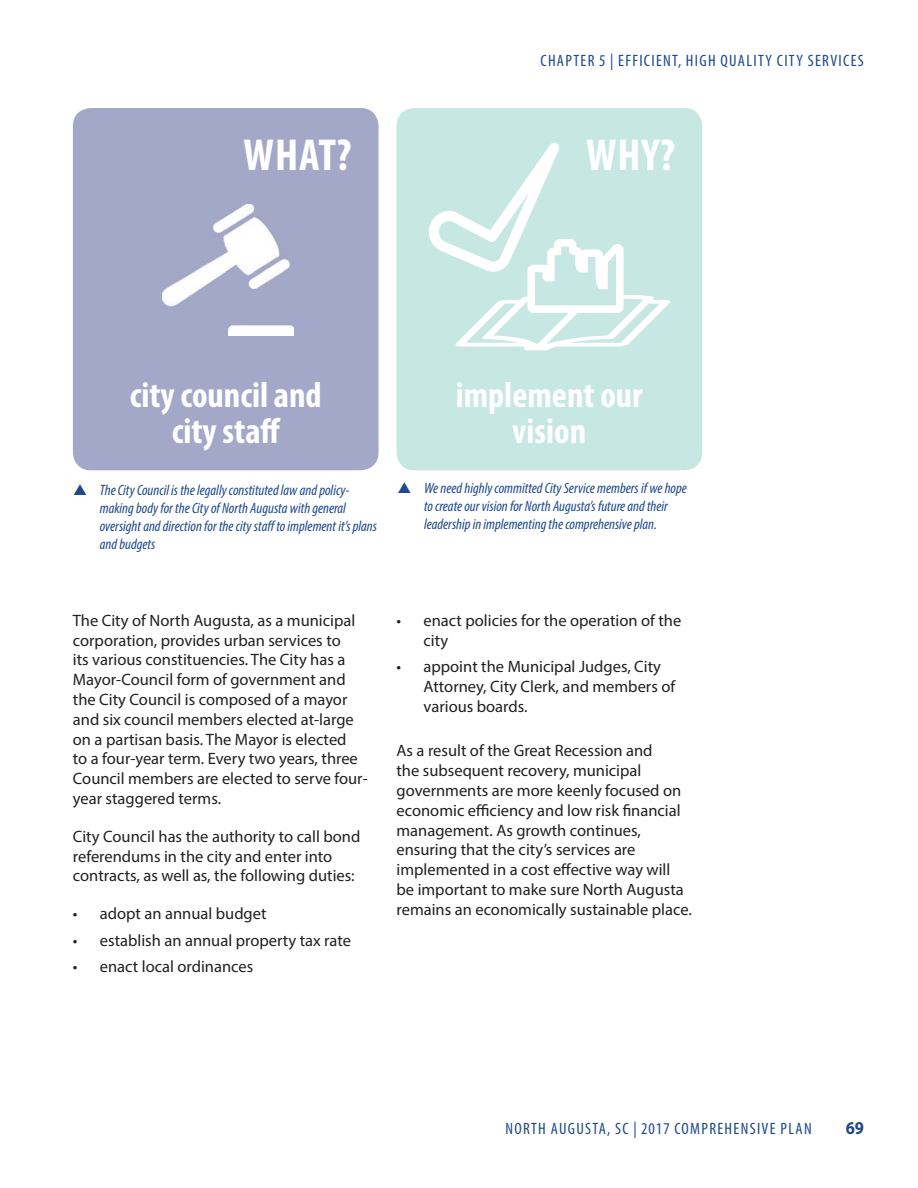
<style>
.page{position:relative;width:918px;height:1188px;background:#fff}
.page>*{position:absolute;margin:0;border:0;box-sizing:border-box;transform-origin:0 0}
.t1{font:700 condensed 45px "Myriad Pro";letter-spacing:.02em;color:#fff}
.t2{font:700 condensed 36px/36px "Myriad Pro";color:#fff;text-align:center}
.t3{font:700 18.15px "Myriad Pro";color:#1e498a;scale:.91 1}
.t4{font:16.5px/19.8px "Myriad Pro";color:#231f20}
.t5{font:condensed 16.5px "Myriad Pro";letter-spacing:.08em;color:#1e498a}
.t6{font:italic condensed 15px/18px "Myriad Pro";color:#1e498a}
</style>
<div class="page">
<div style="left:397px;top:108px;width:305px;height:362px;background:#c6e7e2;border-radius:18px"></div>
<div style="left:73px;top:108px;width:306px;height:362px;background:#a4a8c8;border-radius:18px"></div>
<img style="left:162px;top:204px;width:132px;height:131px">
<svg style="left:429px;top:142px;width:241px;height:208px"></svg>
<p class="t5" style="left:541px;top:51px;width:325px">CHAPTER 5 | EFFICIENT, HIGH QUALITY CITY SERVICES</p>
<h1 class="t1" style="left:244px;top:138px;width:109px">WHAT?</h1>
<h1 class="t1" style="left:586px;top:138px;width:91px">WHY?</h1>
<h2 class="t2" style="left:130px;top:379px;width:193px">city council and city staff</h2>
<p class="t6" style="left:100px;top:482px;width:279px">The City Council is the legally constituted law and policy&shy;making body for the City of North Augusta with general oversight and direction for the city staff to implement it’s plans and budgets</p>
<p class="t6" style="left:424px;top:480px;width:264px">We need highly committed City Service members if we hope to create our vision for North Augusta’s future and their leadership in implementing the comprehensive plan.</p>
<h2 class="t2" style="left:456px;top:379px;width:189px">implement our vision</h2>
<p class="t4" style="left:73px;top:611px;width:296px">The City of North Augusta, as a municipal corporation, provides urban services to<br>its various constituencies. The City has a Mayor-Council form of government and the City Council is composed of a mayor and six council members elected at-large on a partisan basis. The Mayor is elected<br>to a four-year term. Every two years, three Council members are elected to serve four&shy;year staggered terms.</p>
<p class="t4" style="left:73px;top:827px;width:289px">City Council has the authority to call bond referendums in the city and enter into contracts, as well as, the following duties:</p>
<p class="t4" style="left:73px;top:905px;width:195px">• adopt an annual budget</p>
<p class="t4" style="left:73px;top:931px;width:280px">• establish an annual property tax rate</p>
<p class="t4" style="left:73px;top:958px;width:182px">• enact local ordinances</p>
<p class="t4" style="left:424px;top:611px;width:259px;text-indent:-27px">• enact policies for the operation of the city</p>
<p class="t4" style="left:424px;top:658px;width:253px;text-indent:-27px">• appoint the Municipal Judges, City<br>Attorney, City Clerk, and members of various boards.</p>
<p class="t4" style="left:397px;top:742px;width:297px">As a result of the Great Recession and<br>the subsequent recovery, municipal governments are more keenly focused on economic efficiency and low risk financial management. As growth continues, ensuring that the city’s services are implemented in a cost effective way will be important to make sure North Augusta remains an economically sustainable place.</p>
<p class="t5" style="left:506px;top:1119px;width:308px">NORTH AUGUSTA, SC | 2017 COMPREHENSIVE PLAN</p>
<p class="t3" style="left:846px;top:1121px;width:22px">69</p>
</div>
